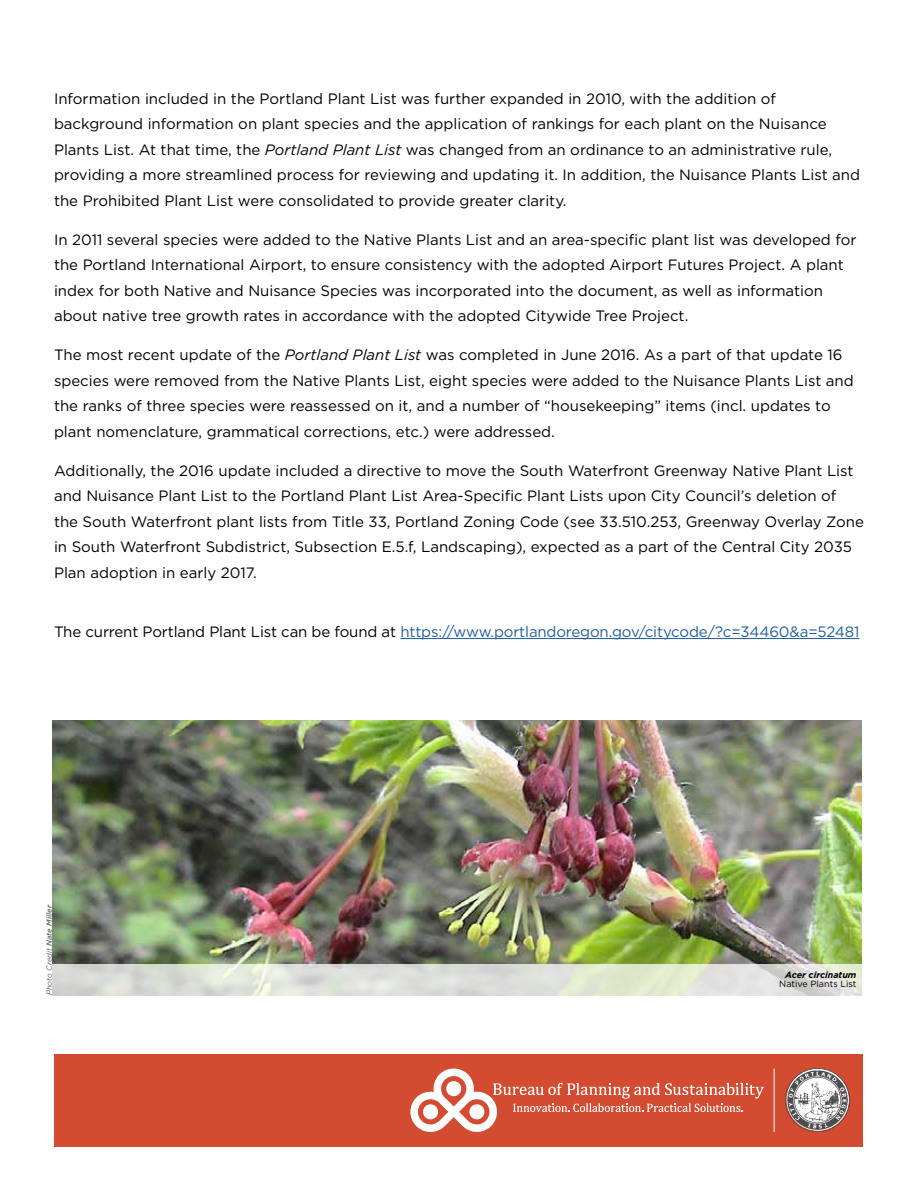
<style>
.page{position:relative;width:918px;height:1188px;background:#fff}
.page>*{position:absolute;margin:0;border:0;box-sizing:border-box;transform-origin:0 0}
.t1{font:15px/25.5px "Gotham";color:#000}
.t2{font:15px "Gotham";letter-spacing:-.01em;color:#215e9e}
.t3{font:9px "Gotham";color:#000}
.t4{font:italic 700 9px "Gotham";color:#000}
.t5{font:italic 7.5px "Gotham";color:#636366}
.s1{font-style:italic}
.s2{color:#000}
.s3{font-weight:500}
</style>
<div class="page">
<hr style="left:400px;top:638px;width:460px;height:1px;background:#215e9e">
<div style="left:55px;top:1054px;width:808px;height:93px;background:#d34b30"></div>
<img style="left:786px;top:1069px;width:63px;height:63px">
<hr style="left:774px;top:1069px;width:1px;height:63px;background:#fff">
<svg style="left:410px;top:1068px;width:354px;height:64px"></svg>
<img style="left:53px;top:721px;width:809px;height:244px">
<svg style="left:53px;top:965px;width:809px;height:31px;background:#dde0d7"></svg>
<p class="t1" style="left:54px;top:85px;width:808px">Information included in the Portland Plant List was further expanded in 2010, with the addition of background information on plant species and the application of rankings for each plant on the Nuisance Plants List. At that time, the <span class="s1">Portland Plant List</span> was changed from an ordinance to an administrative rule, providing a more streamlined process for reviewing and updating it. In addition, the Nuisance Plants List and the Prohibited Plant List were consolidated to provide greater clarity.</p>
<p class="t1" style="left:54px;top:226px;width:804px">In 2011 several species were added to the Native Plants List and an area-specific plant list was developed for the Portland International Airport, to ensure consistency with the adopted Airport Futures Project. A plant index for both Native and Nuisance Species was incorporated into the document, as well as information about native tree growth rates in accordance with the adopted Citywide Tree Project.</p>
<p class="t1" style="left:54px;top:342px;width:801px">The most recent update of the <span class="s1">Portland Plant List</span> was completed in June 2016. As a part of that update 16 species were removed from the Native Plants List, eight species were added to the Nuisance Plants List and the ranks of three species were reassessed on it, and a number of “housekeeping” items (incl. updates to plant nomenclature, grammatical corrections, etc.) were addressed.</p>
<p class="t1" style="left:54px;top:457px;width:812px">Additionally, the 2016 update included a directive to move the South Waterfront Greenway Native Plant List and Nuisance Plant List to the Portland Plant List Area-Specific Plant Lists upon City Council’s deletion of the South Waterfront plant lists from Title 33, Portland Zoning Code (see 33.510.253, Greenway Overlay Zone in South Waterfront Subdistrict, Subsection E.5.f, Landscaping), expected as a part of the Central City 2035<br>Plan adoption in early 2017.</p>
<p class="t2" style="left:54px;top:622px;width:807px"><span class="s2">The current Portland Plant List can be found at</span> https://www.portlandoregon.gov/citycode/?c=34460&amp;a=52481</p>
<p class="t5" style="left:44px;top:995px;width:92px;rotate:-90deg">Photo Credit <span class="s3">Nate Miller</span></p>
<p class="t4" style="left:785px;top:969px;width:73px">Acer circinatum</p>
<p class="t3" style="left:779px;top:979px;width:79px">Native Plants List</p>
</div>
